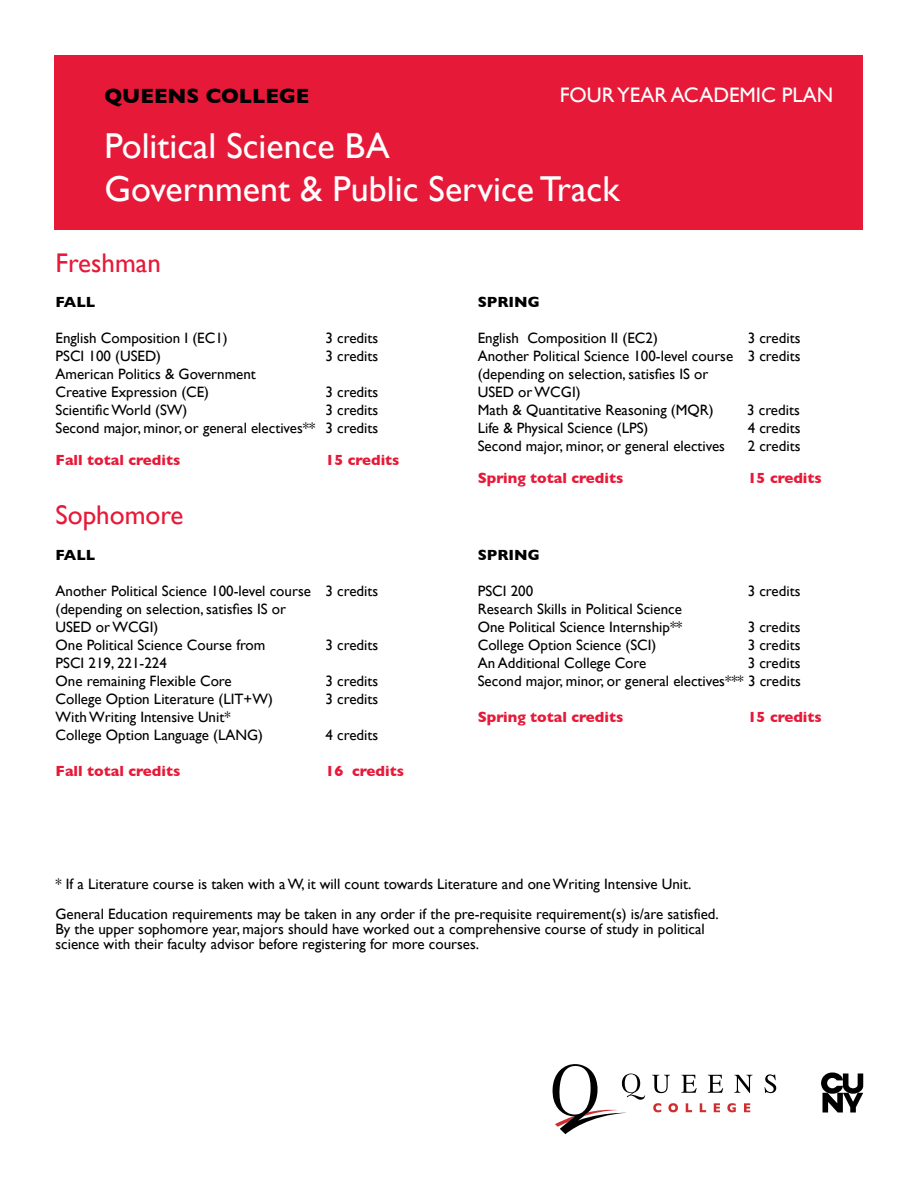
<style>
.page{position:relative;width:918px;height:1188px;background:#fff}
.page>*{position:absolute;margin:0;border:0;box-sizing:border-box;transform-origin:0 0}
.t1{font:36px/43.2px "Gill Sans";color:#fff}
.t2{font:27px "Gill Sans";color:#e71939}
.t3{font:21px "Gill Sans";color:#fff}
.t4{font:700 21px "Gill Sans";color:#000}
.t5{font:15px/18px "Gill Sans";color:#000101}
.t6{font:15px/30px "Gill Sans";color:#000}
.t7{font:700 15px "Gill Sans";color:#e71939}
.t8{font:700 15px "Gill Sans";color:#000101}
</style>
<div class="page">
<div style="left:55px;top:55px;width:808px;height:175px;background:#e71939"></div>
<svg style="left:653px;top:1103px;width:8px;height:9px"></svg>
<svg style="left:668px;top:1103px;width:10px;height:9px"></svg>
<svg style="left:686px;top:1103px;width:6px;height:9px"></svg>
<svg style="left:700px;top:1103px;width:6px;height:9px"></svg>
<svg style="left:714px;top:1103px;width:6px;height:9px"></svg>
<svg style="left:727px;top:1103px;width:9px;height:9px"></svg>
<svg style="left:744px;top:1103px;width:6px;height:9px"></svg>
<svg style="left:652px;top:1075px;width:18px;height:18px"></svg>
<svg style="left:681px;top:1075px;width:16px;height:18px"></svg>
<svg style="left:708px;top:1075px;width:15px;height:18px"></svg>
<svg style="left:734px;top:1075px;width:19px;height:18px"></svg>
<svg style="left:765px;top:1074px;width:11px;height:19px"></svg>
<svg style="left:552px;top:1064px;width:93px;height:70px"></svg>
<svg style="left:821px;top:1073px;width:42px;height:40px"></svg>
<h3 class="t3" style="left:560px;top:82px;width:275px">FOUR YEAR ACADEMIC PLAN</h3>
<h3 class="t4" style="left:104px;top:79px;width:207px">QUEENS COLLEGE</h3>
<h1 class="t1" style="left:104px;top:124px;width:517px">Political Science BA<br>Government &amp; Public Service Track</h1>
<h2 class="t2" style="left:56px;top:247px;width:107px">Freshman</h2>
<p class="t8" style="left:56px;top:290px;width:41px">FALL</p>
<p class="t5" style="left:56px;top:329px;width:174px">English Composition I (EC1)</p>
<p class="t5" style="left:326px;top:329px;width:54px">3 credits</p>
<p class="t5" style="left:56px;top:347px;width:107px">PSCI 100 (USED)</p>
<p class="t5" style="left:326px;top:347px;width:54px">3 credits</p>
<p class="t5" style="left:56px;top:365px;width:202px">American Politics &amp; Government<br>Creative Expression (CE)</p>
<p class="t5" style="left:326px;top:383px;width:54px">3 credits</p>
<p class="t5" style="left:56px;top:401px;width:324px;text-align:right">3 credits<br>Second major, minor, or general electives** 3 credits</p>
<p class="t7" style="left:56px;top:448px;width:126px">Fall total credits</p>
<p class="t7" style="left:326px;top:448px;width:76px">15 credits</p>
<p class="t5" style="left:56px;top:401px;width:133px">Scientific World (SW)</p>
<h2 class="t2" style="left:56px;top:499px;width:129px">Sophomore</h2>
<p class="t8" style="left:56px;top:543px;width:41px">FALL</p>
<p class="t5" style="left:56px;top:582px;width:324px">Another Political Science 100-level course 3 credits (depending on selection, satisfies IS or<br>USED or WCGI)<br>One Political Science Course from</p>
<p class="t5" style="left:326px;top:636px;width:54px">3 credits</p>
<p class="t5" style="left:56px;top:654px;width:178px">PSCI 219, 221-224<br>One remaining Flexible Core</p>
<p class="t5" style="left:326px;top:672px;width:54px">3 credits</p>
<p class="t5" style="left:56px;top:690px;width:219px">College Option Literature (LIT+W)</p>
<p class="t5" style="left:326px;top:690px;width:54px">3 credits</p>
<p class="t5" style="left:56px;top:708px;width:209px">With Writing Intensive Unit*<br>College Option Language (LANG)</p>
<p class="t5" style="left:326px;top:726px;width:54px">4 credits</p>
<p class="t7" style="left:56px;top:759px;width:126px">Fall total credits</p>
<p class="t7" style="left:326px;top:759px;width:80px">16 credits</p>
<p class="t8" style="left:478px;top:290px;width:64px">SPRING</p>
<p class="t5" style="left:478px;top:329px;width:182px">English Composition II (EC2)</p>
<p class="t5" style="left:478px;top:329px;width:324px;text-indent:270px">3 credits<br>Another Political Science 100-level course 3 credits (depending on selection, satisfies IS or<br>USED or WCGI)<br>Math &amp; Quantitative Reasoning (MQR)</p>
<p class="t5" style="left:747px;top:401px;width:54px">3 credits</p>
<p class="t5" style="left:478px;top:419px;width:172px">Life &amp; Physical Science (LPS)</p>
<p class="t5" style="left:748px;top:419px;width:54px">4 credits</p>
<p class="t5" style="left:478px;top:437px;width:249px">Second major, minor, or general electives</p>
<p class="t5" style="left:748px;top:437px;width:54px">2 credits</p>
<p class="t7" style="left:478px;top:466px;width:147px">Spring total credits</p>
<p class="t7" style="left:748px;top:466px;width:76px">15 credits</p>
<p class="t8" style="left:478px;top:543px;width:64px">SPRING</p>
<p class="t5" style="left:478px;top:582px;width:57px">PSCI 200</p>
<p class="t5" style="left:748px;top:582px;width:54px">3 credits</p>
<p class="t5" style="left:478px;top:600px;width:206px">Research Skills in Political Science<br>One Political Science Internship**</p>
<p class="t5" style="left:748px;top:618px;width:54px">3 credits</p>
<p class="t5" style="left:478px;top:636px;width:180px">College Option Science (SCI)</p>
<p class="t5" style="left:748px;top:636px;width:54px">3 credits</p>
<p class="t5" style="left:478px;top:654px;width:170px">An Additional College Core</p>
<p class="t5" style="left:478px;top:654px;width:325px;text-align:right">3 credits<br>Second major, minor, or general electives*** 3 credits</p>
<p class="t7" style="left:478px;top:705px;width:147px">Spring total credits</p>
<p class="t7" style="left:748px;top:705px;width:76px">15 credits</p>
<p class="t6" style="left:55px;top:869px;width:665px">* If a Literature course is taken with a W, it will count towards Literature and one Writing Intensive Unit.<br>General Education requirements may be taken in any order if the pre-requisite requirement(s) is/are satisfied.</p>
<p class="t6" style="left:55px;top:921px;width:651px;line-height:15px">By the upper sophomore year, majors should have worked out a comprehensive course of study in political science with their faculty advisor before registering for more courses.</p>
</div>
